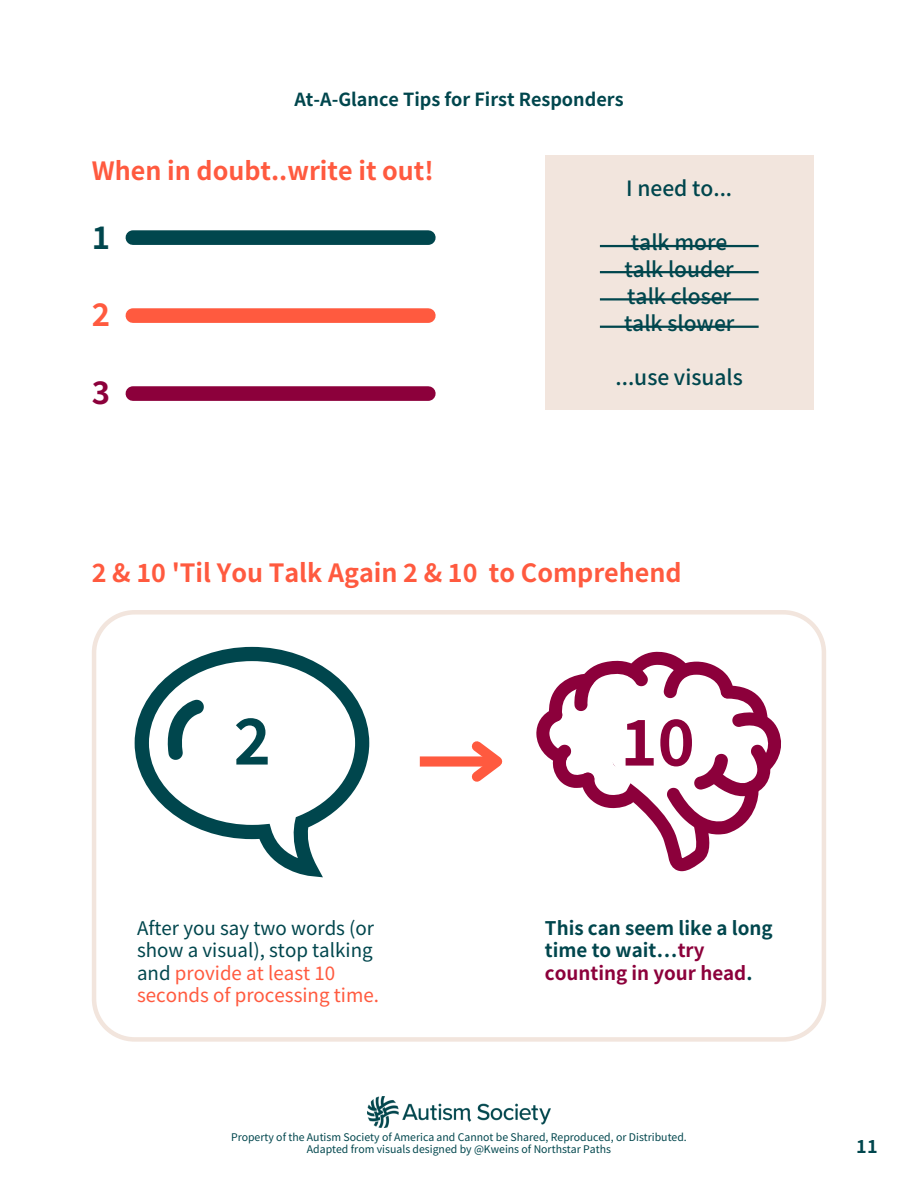
<style>
.page{position:relative;width:918px;height:1188px;background:#fff}
.page>*{position:absolute;margin:0;border:0;box-sizing:border-box;transform-origin:0 0}
.t1{font:700 63.15px "Noto Sans JP";color:#8c003b}
.t2{font:700 63.15px "Noto Sans JP";color:#00464d}
.t3{font:700 31.05px "Noto Sans JP";color:#00464d}
.t4{font:700 31.05px "Noto Sans JP";color:#ff5a3f}
.t5{font:700 31.05px "Noto Sans JP";color:#8c003b}
.t6{font:700 25.05px "Noto Sans JP";color:#ff5a3f}
.t7{font:500 21px "Noto Sans JP";color:#00464d}
.t8{font:18.75px/22.5px "Noto Sans JP";color:#00464d}
.t9{font:700 18.75px/22.5px "Noto Sans JP";color:#00464d}
.t10{font:700 18px "Noto Sans JP";color:#00464d}
.t11{font:10.5px "Noto Sans JP";color:#00464d}
.s1{color:#ff5a3f}
.s2{color:#8c003b}
</style>
<div class="page">
<svg style="left:92px;top:610px;width:734px;height:432px"></svg>
<svg style="left:536px;top:652px;width:249px;height:219px"></svg>
<div style="left:607px;top:706px;width:75px;height:75px;background:#fff;border-radius:50%"></div>
<svg style="left:135px;top:647px;width:234px;height:230px"></svg>
<svg style="left:164px;top:700px;width:40px;height:60px"></svg>
<div style="left:420px;top:756px;width:77px;height:11px;background:#ff5a3f"></div>
<svg style="left:463px;top:732px;width:51px;height:59px"></svg>
<div style="left:545px;top:156px;width:269px;height:254px;background:#f2e5dd"></div>
<hr style="left:600px;top:245px;width:159px;height:2px;background:#00464d">
<hr style="left:600px;top:326px;width:159px;height:2px;background:#00464d">
<hr style="left:600px;top:271px;width:159px;height:2px;background:#00464d">
<hr style="left:600px;top:298px;width:159px;height:3px;background:#00464d">
<div style="left:133px;top:230px;width:295px;height:15px;background:#00464d"></div>
<div style="left:133px;top:308px;width:295px;height:15px;background:#ff5a3f"></div>
<div style="left:133px;top:386px;width:295px;height:15px;background:#8c003b"></div>
<img style="left:367px;top:1096px;width:184px;height:32px">
<p class="t10" style="left:294px;top:86px;width:331px">At-A-Glance Tips for First Responders</p>
<p class="t6" style="left:92px;top:151px;width:343px">When in doubt..write it out!</p>
<p class="t3" style="left:92px;top:213px;width:15px">1</p>
<p class="t4" style="left:92px;top:290px;width:17px">2</p>
<p class="t5" style="left:92px;top:368px;width:17px">3</p>
<p class="t7" style="left:626px;top:172px;width:107px">I need to...</p>
<p class="t7" style="left:631px;top:226px;width:98px">talk more</p>
<p class="t7" style="left:625px;top:253px;width:111px">talk louder</p>
<p class="t7" style="left:627px;top:280px;width:105px">talk closer</p>
<p class="t7" style="left:624px;top:307px;width:112px">talk slower</p>
<p class="t7" style="left:616px;top:361px;width:129px">...use visuals</p>
<p class="t6" style="left:92px;top:553px;width:591px">2 &amp; 10 'Til You Talk Again 2 &amp; 10 to Comprehend</p>
<p class="t2" style="left:234px;top:691px;width:33px">2</p>
<p class="t1" style="left:620px;top:692px;width:70px">10</p>
<p class="t8" style="left:137px;top:915px;width:243px">After you say two words (or show a visual), stop talking and <span class="s1">provide at least 10 seconds of processing time.</span></p>
<p class="t9" style="left:545px;top:915px;width:229px">This can seem like a long time to wait…<span class="s2">try counting in your head</span>.</p>
<p class="t11" style="left:231px;top:1129px;width:457px">Property of the Autism Society of America and Cannot be Shared, Reproduced, or Distributed.</p>
<p class="t11" style="left:307px;top:1141px;width:306px">Adapted from visuals designed by @Kweins of Northstar Paths</p>
<p class="t10" style="left:856px;top:1133px;width:20px">11</p>
</div>
